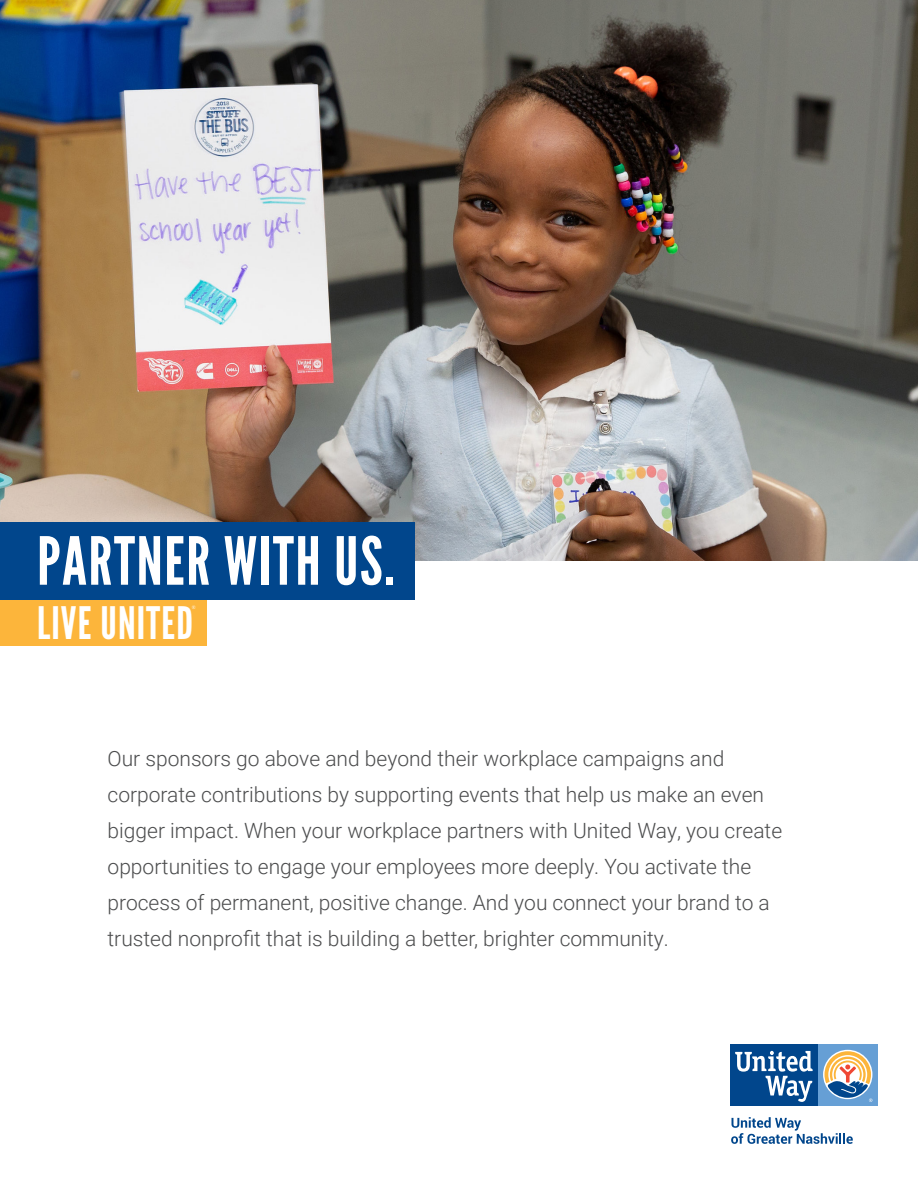
<style>
.page{position:relative;width:918px;height:1188px;background:#fff}
.page>*{position:absolute;margin:0;border:0;box-sizing:border-box;transform-origin:0 0}
.t1{font:66.15px "League Gothic";letter-spacing:.025em;color:#fff}
.t2{font:44.7px "League Gothic";letter-spacing:.025em;color:#fff}
.t3{font:300 21px/36px "Roboto";color:#4b4c4d}
.t4{font:5.25px "Times New Roman";color:#fff}
</style>
<div class="page">
<img style="left:0;top:0;width:918px;height:560px">
<div style="left:0;top:598px;width:207px;height:48px;background:#fcb53b"></div>
<div style="left:0;top:523px;width:414px;height:77px;background:#01468c"></div>
<div style="left:818px;top:1044px;width:60px;height:62px;background:#669fd5"></div>
<div style="left:731px;top:1044px;width:87px;height:62px;background:#01468c"></div>
<svg style="left:735px;top:1051px;width:78px;height:51px"></svg>
<svg style="left:825px;top:1051px;width:47px;height:51px"></svg>
<svg style="left:731px;top:1117px;width:122px;height:27px"></svg>
<p class="t1" style="left:37px;top:522px;width:359px">PARTNER WITH US.</p>
<p class="t4" style="left:192px;top:604px;width:5px">®</p>
<p class="t2" style="left:37px;top:596px;width:157px">LIVE UNITED</p>
<p class="t3" style="left:108px;top:740px;width:676px">Our sponsors go above and beyond their workplace campaigns and corporate contributions by supporting events that help us make an even bigger impact. When your workplace partners with United Way, you create opportunities to engage your employees more deeply. You activate the process of permanent, positive change. And you connect your brand to a trusted nonprofit that is building a better, brighter community.</p>
</div>
